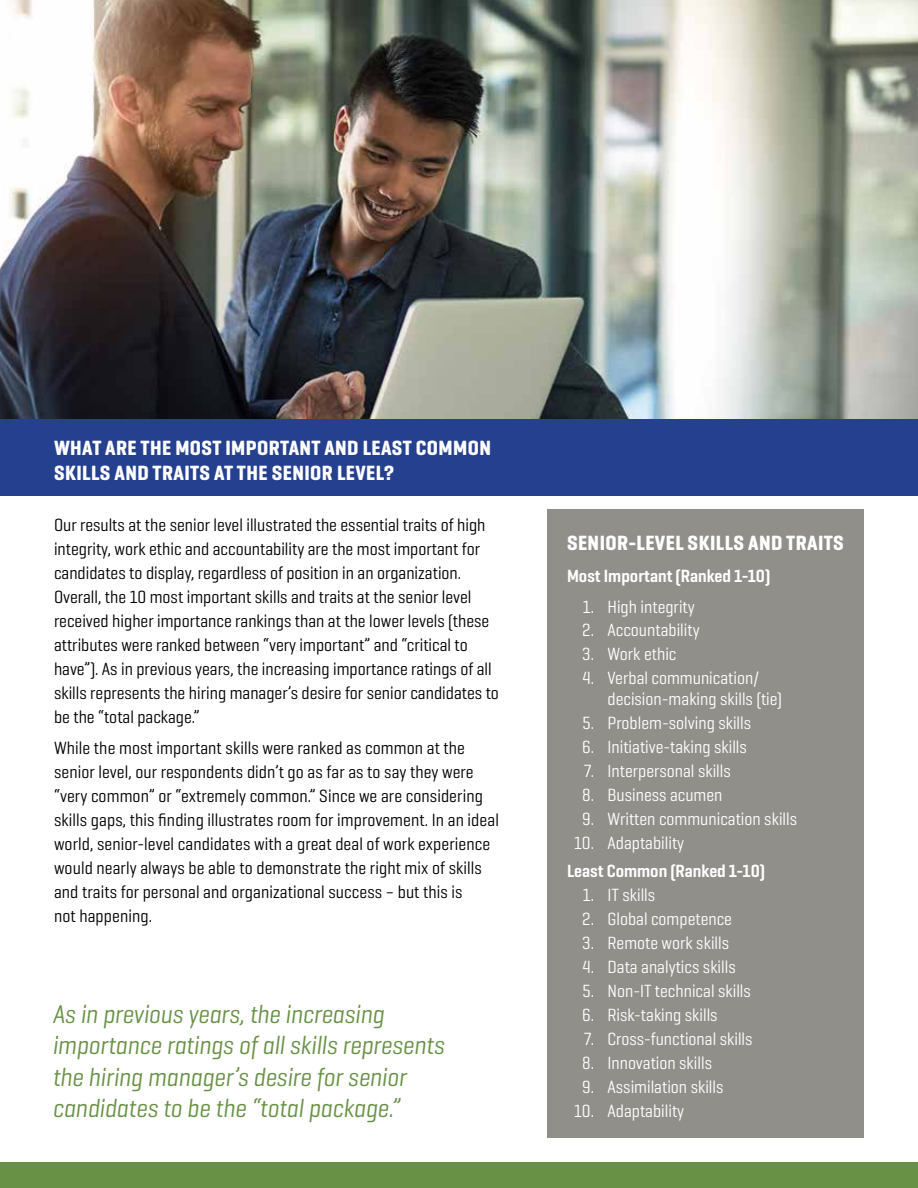
<style>
.page{position:relative;width:918px;height:1188px;background:#fff}
.page>*{position:absolute;margin:0;border:0;box-sizing:border-box;transform-origin:0 0}
.t1{font:italic 26.1px/31.3px "Geogrotesque Cond";color:#689146}
.t2{font:700 21px/25.2px "Geogrotesque Cond";letter-spacing:.02em;color:#fff}
.t3{font:18px/24px "Geogrotesque Cond";color:#000}
.t4{font:18px/21px "Geogrotesque Cond";color:#fff}
.t5{font:600 18px "Geogrotesque Cond";color:#fff}
</style>
<div class="page">
<img style="left:917px;top:420px;width:1px;height:76px">
<img style="left:0;top:0;width:918px;height:420px">
<div style="left:0;top:420px;width:917px;height:76px;background:#25408f"></div>
<div style="left:547px;top:509px;width:316px;height:628px;background:#908f8a"></div>
<div style="left:0;top:1162px;width:918px;height:26px;background:#689146"></div>
<p class="t2" style="left:54px;top:435px;width:438px">WHAT ARE THE MOST IMPORTANT AND LEAST COMMON<br>SKILLS AND TRAITS AT THE SENIOR LEVEL?</p>
<p class="t3" style="left:54px;top:512px;width:446px">Our results at the senior level illustrated the essential traits of high integrity, work ethic and accountability are the most important for candidates to display, regardless of position in an organization.<br>Overall, the 10 most important skills and traits at the senior level received higher importance rankings than at the lower levels (these attributes were ranked between “very important” and “critical to have”). As in previous years, the increasing importance ratings of all skills represents the hiring manager’s desire for senior candidates to be the “total package.”</p>
<p class="t3" style="left:54px;top:735px;width:446px">While the most important skills were ranked as common at the senior level, our respondents didn’t go as far as to say they were “very common” or “extremely common.” Since we are considering skills gaps, this finding illustrates room for improvement. In an ideal world, senior-level candidates with a great deal of work experience would nearly always be able to demonstrate the right mix of skills and traits for personal and organizational success – but this is<br>not happening.</p>
<h1 class="t1" style="left:53px;top:998px;width:393px">As in previous years, the increasing importance ratings of all skills represents the hiring manager’s desire for senior candidates to be the “total package.”</h1>
<p class="t2" style="left:567px;top:530px;width:278px">SENIOR-LEVEL SKILLS AND TRAITS</p>
<p class="t5" style="left:567px;top:564px;width:205px">Most Important (Ranked 1-10)</p>
<p class="t4" style="left:583px;top:595px;width:113px">1. High integrity</p>
<p class="t4" style="left:582px;top:619px;width:119px">2. Accountability</p>
<p class="t4" style="left:582px;top:643px;width:96px">3. Work ethic</p>
<p class="t4" style="left:608px;top:667px;width:176px;text-indent:-25px">4. Verbal communication/ decision-making skills (tie)</p>
<p class="t4" style="left:582px;top:712px;width:170px">5. Problem-solving skills</p>
<p class="t4" style="left:582px;top:736px;width:166px">6. Initiative-taking skills</p>
<p class="t4" style="left:584px;top:760px;width:148px">7. Interpersonal skills</p>
<p class="t4" style="left:582px;top:784px;width:142px">8. Business acumen</p>
<p class="t4" style="left:582px;top:808px;width:217px">9. Written communication skills</p>
<p class="t4" style="left:574px;top:832px;width:112px">10. Adaptability</p>
<p class="t5" style="left:567px;top:860px;width:200px">Least Common (Ranked 1-10)</p>
<p class="t4" style="left:583px;top:884px;width:74px">1. IT skills</p>
<p class="t4" style="left:582px;top:908px;width:151px">2. Global competence</p>
<p class="t4" style="left:582px;top:932px;width:148px">3. Remote work skills</p>
<p class="t4" style="left:582px;top:956px;width:155px">4. Data analytics skills</p>
<p class="t4" style="left:582px;top:980px;width:170px">5. Non-IT technical skills</p>
<p class="t4" style="left:582px;top:1004px;width:137px">6. Risk-taking skills</p>
<p class="t4" style="left:584px;top:1028px;width:170px">7. Cross-functional skills</p>
<p class="t4" style="left:582px;top:1052px;width:131px">8. Innovation skills</p>
<p class="t4" style="left:582px;top:1076px;width:143px">9. Assimilation skills</p>
<p class="t4" style="left:574px;top:1100px;width:112px">10. Adaptability</p>
</div>
